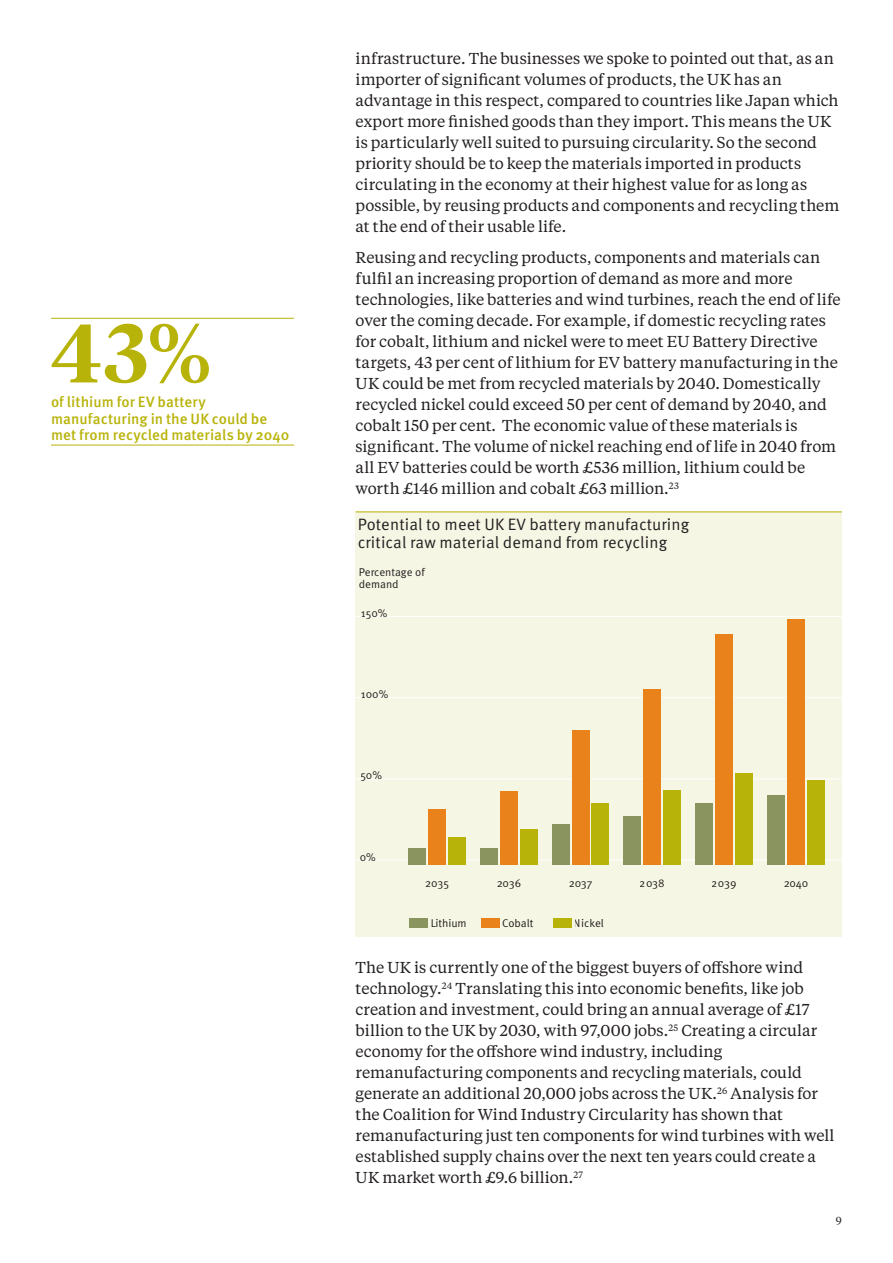
<style>
.page{position:relative;width:893px;height:1263px;background:#fff}
.page>*{position:absolute;margin:0;border:0;box-sizing:border-box;transform-origin:0 0}
.Margin_number_-_55pt_tiempos{font:600 82.5px "Tiempos Headline";color:#b8b309}
.t1{font:16.5px/18px "Meta Pro Norm";letter-spacing:.01em;color:#231f20}
.TEXT_tiempos_10_5_14pt{font:15.75px/21px "Tiempos Text";color:#231f20}
.Margin_facts_rule_below{font:500 15px/16.5px "Meta Pro";letter-spacing:.005em;color:#b8b309}
.t2{font:12px "Times";color:#231f20}
.t3{font:11.25px/12px "Meta Pro Norm";color:#231f20}
</style>
<div class="page">
<div style="left:356px;top:511px;width:486px;height:426px;background:#f6f6e4"></div>
<hr style="left:356px;top:511px;width:486px;height:1px;background:#b8b309">
<div style="left:409px;top:918px;width:18px;height:9px;background:#8a945f"></div>
<div style="left:481px;top:918px;width:18px;height:9px;background:#ea821c"></div>
<div style="left:553px;top:918px;width:18px;height:9px;background:#b8b309"></div>
<hr style="left:356px;top:860px;width:486px;height:1px;background:#fff">
<hr style="left:356px;top:778px;width:486px;height:1px;background:#fff">
<hr style="left:356px;top:697px;width:486px;height:1px;background:#fff">
<hr style="left:356px;top:616px;width:486px;height:1px;background:#fff">
<div style="left:448px;top:837px;width:18px;height:28px;background:#b8b309"></div>
<div style="left:428px;top:809px;width:18px;height:56px;background:#ea821c"></div>
<div style="left:408px;top:848px;width:18px;height:17px;background:#8a945f"></div>
<div style="left:520px;top:829px;width:18px;height:36px;background:#b8b309"></div>
<div style="left:500px;top:791px;width:18px;height:74px;background:#ea821c"></div>
<div style="left:480px;top:848px;width:18px;height:17px;background:#8a945f"></div>
<div style="left:591px;top:803px;width:18px;height:62px;background:#b8b309"></div>
<div style="left:572px;top:730px;width:17px;height:135px;background:#ea821c"></div>
<div style="left:552px;top:824px;width:18px;height:41px;background:#8a945f"></div>
<div style="left:663px;top:790px;width:18px;height:75px;background:#b8b309"></div>
<div style="left:643px;top:689px;width:18px;height:176px;background:#ea821c"></div>
<div style="left:623px;top:816px;width:18px;height:49px;background:#8a945f"></div>
<div style="left:735px;top:774px;width:18px;height:91px;background:#b8b309"></div>
<div style="left:715px;top:634px;width:18px;height:231px;background:#ea821c"></div>
<div style="left:695px;top:803px;width:18px;height:62px;background:#8a945f"></div>
<div style="left:807px;top:780px;width:18px;height:85px;background:#b8b309"></div>
<div style="left:787px;top:619px;width:18px;height:246px;background:#ea821c"></div>
<div style="left:767px;top:795px;width:18px;height:70px;background:#8a945f"></div>
<hr style="left:51px;top:318px;width:243px;height:1px;background:#b8b309">
<hr style="left:51px;top:445px;width:243px;height:1px;background:#b8b309">
<p class="Margin_number_-_55pt_tiempos" style="left:51px;top:296px;width:162px">43%</p>
<p class="Margin_facts_rule_below" style="left:51px;top:393px;width:240px">of lithium for EV battery manufacturing in the UK could be met from recycled materials by 2040</p>
<p class="TEXT_tiempos_10_5_14pt" style="left:356px;top:47px;width:485px">infrastructure. The businesses we spoke to pointed out that, as an importer of significant volumes of products, the UK has an advantage in this respect, compared to countries like Japan which export more finished goods than they import. This means the UK is particularly well suited to pursuing circularity. So the second priority should be to keep the materials imported in products circulating in the economy at their highest value for as long as possible, by reusing products and components and recycling them at the end of their usable life.</p>
<p class="TEXT_tiempos_10_5_14pt" style="left:356px;top:246px;width:487px">Reusing and recycling products, components and materials can fulfil an increasing proportion of demand as more and more technologies, like batteries and wind turbines, reach the end of life over the coming decade. For example, if domestic recycling rates for cobalt, lithium and nickel were to meet EU Battery Directive targets, 43 per cent of lithium for EV battery manufacturing in the UK could be met from recycled materials by 2040. Domestically recycled nickel could exceed 50 per cent of demand by 2040, and cobalt 150 per cent. The economic value of these materials is significant. The volume of nickel reaching end of life in 2040 from all EV batteries could be worth £536 million, lithium could be worth £146 million and cobalt £63 million.<sup>23</sup></p>
<p class="t1" style="left:358px;top:514px;width:333px">Potential to meet UK EV battery manufacturing critical raw material demand from recycling</p>
<p class="t3" style="left:359px;top:565px;width:67px">Percentage of demand</p>
<p class="t3" style="left:361px;top:606px;width:28px">150%</p>
<p class="t3" style="left:361px;top:687px;width:29px">100%</p>
<p class="t3" style="left:360px;top:769px;width:23px">50%</p>
<p class="t3" style="left:360px;top:850px;width:18px">0%</p>
<p class="t3" style="left:425px;top:876px;width:25px">2035</p>
<p class="t3" style="left:496px;top:876px;width:26px">2036</p>
<p class="t3" style="left:569px;top:876px;width:25px">2037</p>
<p class="t3" style="left:640px;top:876px;width:26px">2038</p>
<p class="t3" style="left:712px;top:876px;width:26px">2039</p>
<p class="t3" style="left:783px;top:876px;width:27px">2040</p>
<p class="t3" style="left:502px;top:917px;width:33px">Cobalt</p>
<p class="t3" style="left:574px;top:917px;width:31px">Nickel</p>
<p class="t3" style="left:430px;top:917px;width:38px">Lithium</p>
<p class="TEXT_tiempos_10_5_14pt" style="left:356px;top:956px;width:480px">The UK is currently one of the biggest buyers of offshore wind technology.<sup>24</sup> Translating this into economic benefits, like job creation and investment, could bring an annual average of £17 billion to the UK by 2030, with 97,000 jobs.<sup>25</sup> Creating a circular economy for the offshore wind industry, including remanufacturing components and recycling materials, could generate an additional 20,000 jobs across the UK.<sup>26</sup> Analysis for the Coalition for Wind Industry Circularity has shown that remanufacturing just ten components for wind turbines with well established supply chains over the next ten years could create a UK market worth £9.6 billion.<sup>27</sup></p>
<p class="t2" style="left:836px;top:1210px;width:7px">9</p>
</div>
